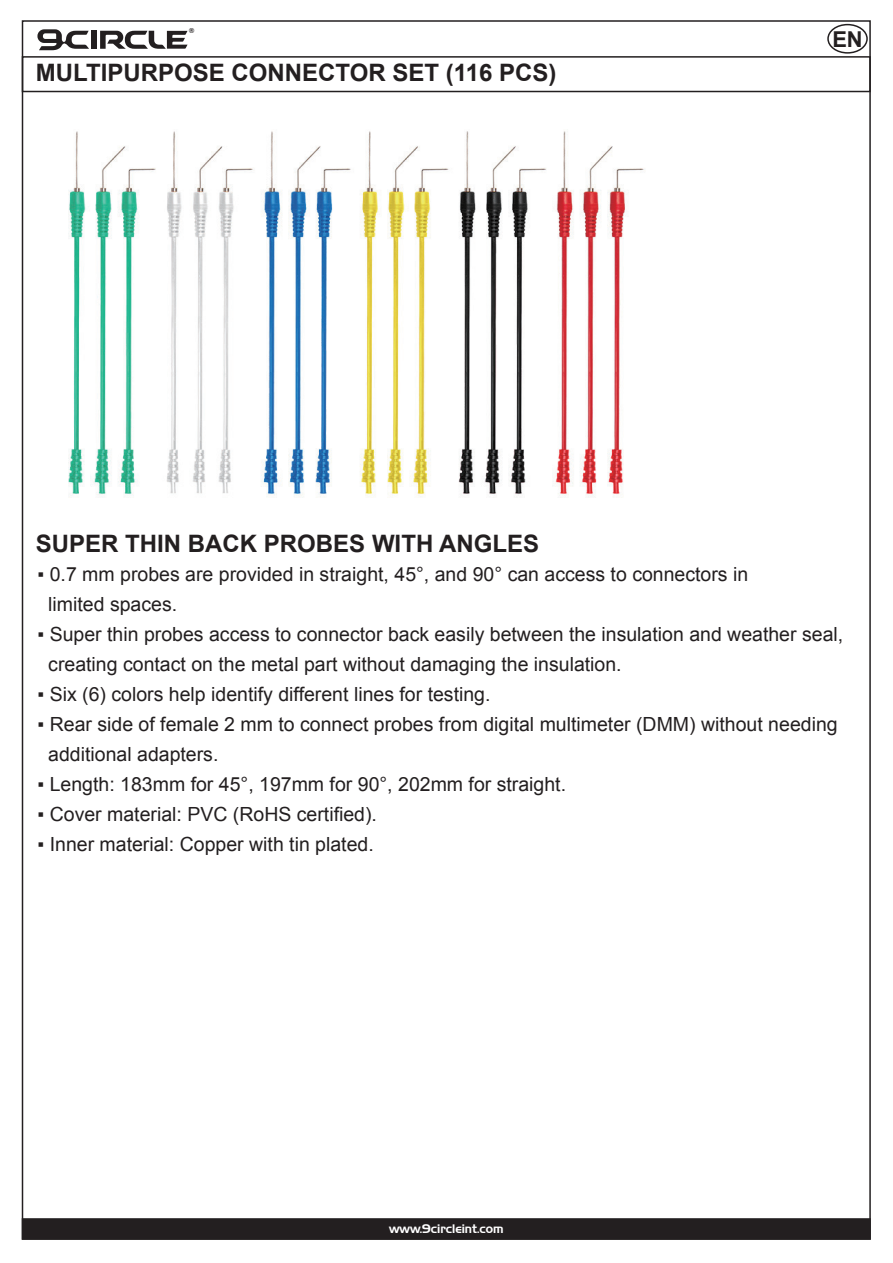
<style>
.page{position:relative;width:893px;height:1263px;background:#fff}
.page>*{position:absolute;margin:0;border:0;box-sizing:border-box;transform-origin:0 0}
.t1{font:700 24px "Arial";color:#231f20}
.t2{font:700 21.9px "Arial";color:#231f20}
.t3{font:19.5px/30px "Arial";color:#231f20}
.t4{font:12px "Handel Gothic BT";color:#fff}
.t5{font:6.9px "Handel Gothic BT";color:#231f20}
</style>
<div class="page">
<div style="left:22px;top:56px;width:849px;height:36px;background:#fff;border:2px solid #231f20"></div>
<div style="left:91px;top:31px;width:6px;height:18px;background:#231f20"></div>
<svg style="left:37px;top:29px;width:52px;height:21px"></svg>
<svg style="left:100px;top:31px;width:88px;height:18px"></svg>
<div style="left:827px;top:24px;width:41px;height:30px;border:2px solid #231f20;border-radius:50%"></div>
<div style="left:22px;top:1218px;width:849px;height:22px;background:#231f20;border:2px solid #231f20"></div>
<img style="left:68px;top:131px;width:577px;height:367px">
<p class="t5" style="left:189px;top:26px;width:7px">®</p>
<p class="t1" style="left:36px;top:56px;width:522px">MULTIPURPOSE CONNECTOR SET (116 PCS)</p>
<p class="t2" style="left:832px;top:25px;width:32px">EN</p>
<p class="t1" style="left:36px;top:527px;width:505px">SUPER THIN BACK PROBES WITH ANGLES</p>
<p class="t3" style="left:48px;top:559px;width:701px;text-indent:-11px">▪ 0.7 mm probes are provided in straight, 45°, and 90° can access to connectors in limited spaces.</p>
<p class="t3" style="left:48px;top:619px;width:796px;text-indent:-11px">▪ Super thin probes access to connector back easily between the insulation and weather seal, creating contact on the metal part without damaging the insulation.</p>
<p class="t3" style="left:37px;top:679px;width:455px">▪ Six (6) colors help identify different lines for testing.</p>
<p class="t3" style="left:48px;top:709px;width:791px;text-indent:-11px">▪ Rear side of female 2 mm to connect probes from digital multimeter (DMM) without needing additional adapters.</p>
<p class="t3" style="left:37px;top:769px;width:530px">▪ Length: 183mm for 45°, 197mm for 90°, 202mm for straight.</p>
<p class="t3" style="left:37px;top:799px;width:341px">▪ Cover material: PVC (RoHS certified).</p>
<p class="t3" style="left:37px;top:829px;width:338px">▪ Inner material: Copper with tin plated.</p>
<p class="t4" style="left:389px;top:1222px;width:116px">www.9circleint.com</p>
</div>
